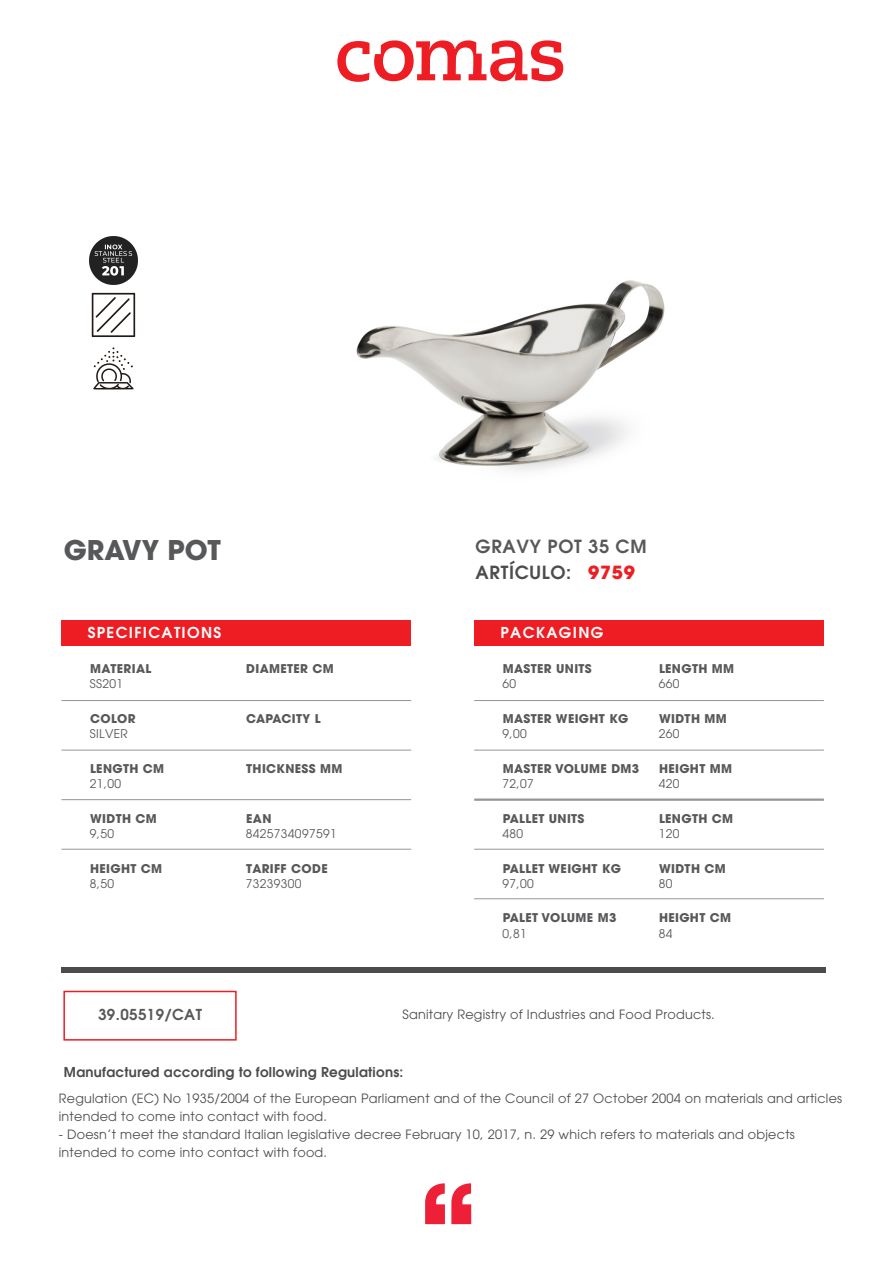
<style>
.page{position:relative;width:893px;height:1263px;background:#fff}
.page>*{position:absolute;margin:0;border:0;box-sizing:border-box;transform-origin:0 0}
.t1{font:700 27px "Avant Garde";color:#57585a}
.t2{font:600 18px/25.7px "Avant Garde";letter-spacing:.04em;color:#57585a}
.t3{font:600 15px "Avant Garde";letter-spacing:.09em;color:#fff}
.t4{font:600 15px "Avant Garde";letter-spacing:.03em;color:#57585a}
.t5{font:600 13.5px "Avant Garde";letter-spacing:.02em;color:#4b4c4d}
.t6{font:12.75px/18px "Avant Garde";letter-spacing:.02em;color:#4b4c4d}
.t7{font:700 12px "Avant Garde";letter-spacing:.03em;color:#57585a}
.t8{font:12px "Avant Garde";letter-spacing:.03em;color:#57585a}
.s1{color:#4b4c4d}
.s2{font-weight:700;color:#ee1d23}
</style>
<div class="page">
<svg style="left:425px;top:1183px;width:20px;height:41px"></svg>
<svg style="left:451px;top:1183px;width:20px;height:41px"></svg>
<svg style="left:337px;top:40px;width:226px;height:42px"></svg>
<div style="left:61px;top:620px;width:350px;height:25px;background:#ee1d23"></div>
<div style="left:61px;top:967px;width:765px;height:6px;background:#4b4c4d"></div>
<hr style="left:61px;top:700px;width:350px;height:1px;background:#939598">
<hr style="left:61px;top:750px;width:350px;height:1px;background:#939598">
<hr style="left:61px;top:799px;width:350px;height:1px;background:#939598">
<hr style="left:61px;top:849px;width:350px;height:1px;background:#939598">
<div style="left:474px;top:620px;width:350px;height:25px;background:#ee1d23"></div>
<hr style="left:474px;top:700px;width:350px;height:1px;background:#939598">
<hr style="left:474px;top:750px;width:350px;height:1px;background:#939598">
<hr style="left:474px;top:798px;width:350px;height:3px;background:#939598">
<hr style="left:474px;top:849px;width:350px;height:1px;background:#939598">
<hr style="left:474px;top:898px;width:350px;height:1px;background:#939598">
<div style="left:63px;top:991px;width:174px;height:49px;border:2px solid #ee1d23"></div>
<img style="left:89px;top:236px;width:49px;height:154px">
<img style="left:356px;top:280px;width:309px;height:191px">
<h1 class="t1" style="left:64px;top:532px;width:158px">GRAVY POT</h1>
<h2 class="t2" style="left:475px;top:533px;width:172px">GRAVY POT 35 CM<br><span class="s1">ARTÍCULO:</span> <span class="s2">9759</span></h2>
<p class="t3" style="left:88px;top:623px;width:135px">SPECIFICATIONS</p>
<p class="t7" style="left:90px;top:661px;width:63px">MATERIAL</p>
<p class="t7" style="left:246px;top:661px;width:89px">DIAMETER CM</p>
<p class="t3" style="left:500px;top:623px;width:104px">PACKAGING</p>
<p class="t7" style="left:503px;top:661px;width:91px">MASTER UNITS</p>
<p class="t7" style="left:659px;top:661px;width:77px">LENGTH MM</p>
<p class="t8" style="left:90px;top:677px;width:35px">SS201</p>
<p class="t8" style="left:502px;top:677px;width:15px">60</p>
<p class="t8" style="left:659px;top:677px;width:22px">660</p>
<p class="t7" style="left:90px;top:711px;width:47px">COLOR</p>
<p class="t7" style="left:246px;top:711px;width:76px">CAPACITY L</p>
<p class="t7" style="left:503px;top:711px;width:127px">MASTER WEIGHT KG</p>
<p class="t7" style="left:659px;top:711px;width:69px">WIDTH MM</p>
<p class="t8" style="left:90px;top:727px;width:40px">SILVER</p>
<p class="t8" style="left:502px;top:727px;width:26px">9,00</p>
<p class="t8" style="left:659px;top:727px;width:22px">260</p>
<p class="t7" style="left:90px;top:761px;width:76px">LENGTH CM</p>
<p class="t7" style="left:246px;top:761px;width:98px">THICKNESS MM</p>
<p class="t7" style="left:503px;top:761px;width:138px">MASTER VOLUME DM3</p>
<p class="t7" style="left:659px;top:761px;width:75px">HEIGHT MM</p>
<p class="t8" style="left:90px;top:777px;width:33px">21,00</p>
<p class="t8" style="left:90px;top:826px;width:26px">9,50</p>
<p class="t8" style="left:90px;top:876px;width:26px">8,50</p>
<p class="t7" style="left:90px;top:810px;width:68px">WIDTH CM</p>
<p class="t7" style="left:90px;top:860px;width:74px">HEIGHT CM</p>
<p class="t7" style="left:246px;top:810px;width:27px">EAN</p>
<p class="t8" style="left:246px;top:826px;width:92px">8425734097591</p>
<p class="t7" style="left:246px;top:860px;width:83px">TARIFF CODE</p>
<p class="t8" style="left:246px;top:876px;width:57px">73239300</p>
<p class="t8" style="left:502px;top:777px;width:33px">72,07</p>
<p class="t8" style="left:502px;top:826px;width:22px">480</p>
<p class="t7" style="left:503px;top:810px;width:83px">PALLET UNITS</p>
<p class="t8" style="left:659px;top:777px;width:22px">420</p>
<p class="t7" style="left:659px;top:810px;width:76px">LENGTH CM</p>
<p class="t8" style="left:659px;top:826px;width:22px">120</p>
<p class="t7" style="left:503px;top:860px;width:120px">PALLET WEIGHT KG</p>
<p class="t7" style="left:659px;top:860px;width:68px">WIDTH CM</p>
<p class="t8" style="left:502px;top:876px;width:33px">97,00</p>
<p class="t8" style="left:502px;top:926px;width:26px">0,81</p>
<p class="t7" style="left:503px;top:910px;width:115px">PALET VOLUME M3</p>
<p class="t8" style="left:659px;top:876px;width:15px">80</p>
<p class="t7" style="left:659px;top:910px;width:74px">HEIGHT CM</p>
<p class="t8" style="left:659px;top:926px;width:15px">84</p>
<p class="t4" style="left:98px;top:1005px;width:105px">39.05519/CAT</p>
<p class="t6" style="left:402px;top:1006px;width:314px">Sanitary Registry of Industries and Food Products.</p>
<p class="t5" style="left:64px;top:1063px;width:341px">Manufactured according to following Regulations:</p>
<p class="t6" style="left:59px;top:1090px;width:785px">Regulation (EC) No 1935/2004 of the European Parliament and of the Council of 27 October 2004 on materials and articles intended to come into contact with food.</p>
<p class="t6" style="left:59px;top:1126px;width:737px">- Doesn’t meet the standard Italian legislative decree February 10, 2017, n. 29 which refers to materials and objects intended to come into contact with food.</p>
</div>
